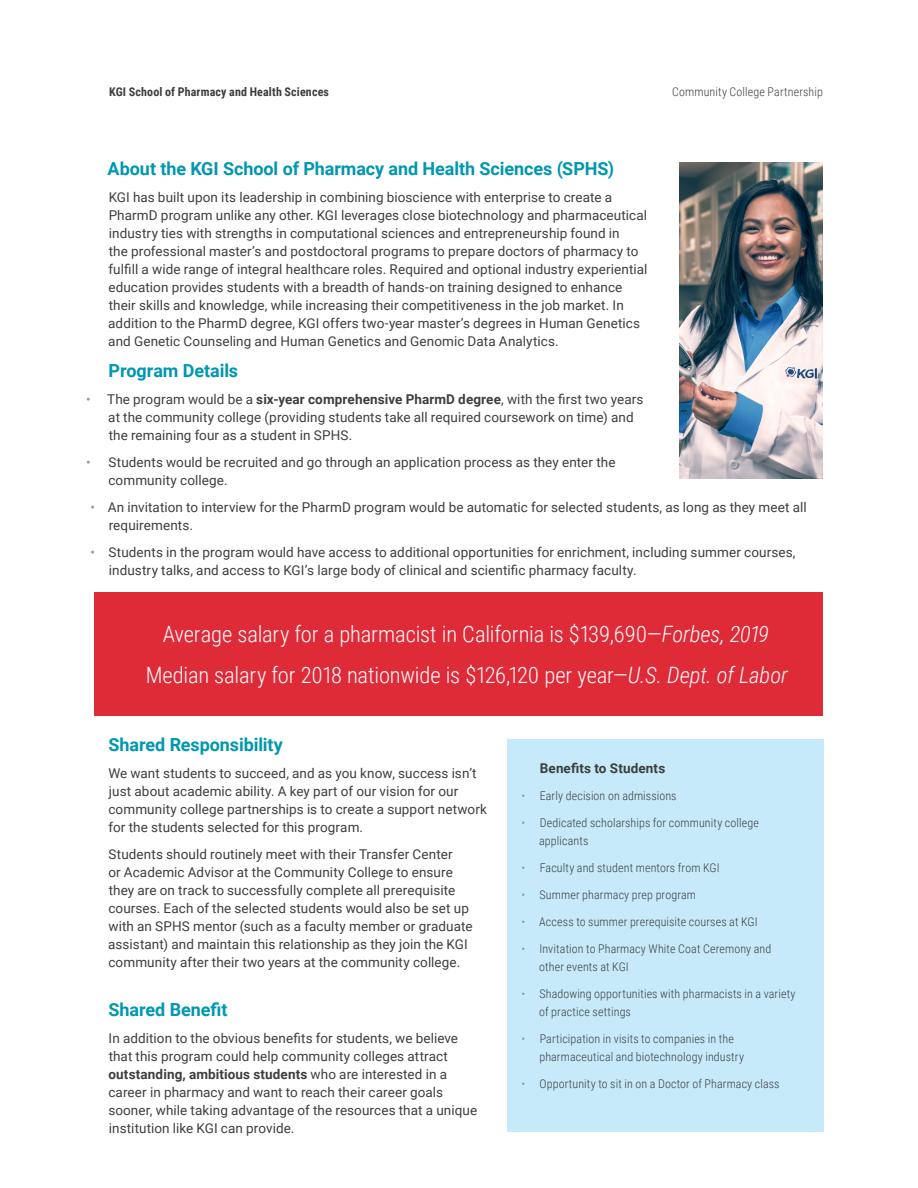
<style>
.page{position:relative;width:918px;height:1188px;background:#fff}
.page>*{position:absolute;margin:0;border:0;box-sizing:border-box;transform-origin:0 0}
.t1{font:300 22.5px "Roboto Condensed";letter-spacing:-.01em;color:#fff}
.Primary_Head_Column{font:700 18px "Roboto";letter-spacing:-.005em;color:#0097b0}
.Primary_Text{font:700 18px "Roboto";letter-spacing:-.005em;color:#0097b0}
.Primary_Text-2{font:13.5px/18px "Roboto";letter-spacing:.005em;color:#3e3e3f}
.Secondary_Head_Colum{font:700 13.5px "Roboto";letter-spacing:.01em;color:#3e3e3f}
.Tertiary_Text{font:300 12px/18px "Roboto Condensed";letter-spacing:.01em;color:#3e3e3f}
.Tertiary_Text-2{font:700 12px "Roboto Condensed";letter-spacing:.01em;color:#3e3e3f}
.s1{color:#939598}
.s2{font-weight:700}
.s3{font-style:italic}
</style>
<div class="page">
<img style="left:680px;top:162px;width:142px;height:316px">
<div style="left:507px;top:740px;width:317px;height:392px;background:#c6eafa"></div>
<div style="left:94px;top:592px;width:730px;height:124px;background:#df2a38"></div>
<p class="Tertiary_Text-2" style="left:109px;top:83px;width:221px">KGI School of Pharmacy and Health Sciences</p>
<p class="Tertiary_Text" style="left:672px;top:82px;width:152px">Community College Partnership</p>
<p class="Primary_Head_Column" style="left:108px;top:156px;width:508px">About the KGI School of Pharmacy and Health Sciences (SPHS)</p>
<p class="Primary_Text-2" style="left:108px;top:187px;width:541px">KGI has built upon its leadership in combining bioscience with enterprise to create a PharmD program unlike any other. KGI leverages close biotechnology and pharmaceutical industry ties with strengths in computational sciences and entrepreneurship found in<br>the professional master’s and postdoctoral programs to prepare doctors of pharmacy to fulfill a wide range of integral healthcare roles. Required and optional industry experiential education provides students with a breadth of hands-on training designed to enhance their skills and knowledge, while increasing their competitiveness in the job market. In addition to the PharmD degree, KGI offers two-year master’s degrees in Human Genetics and Genetic Counseling and Human Genetics and Genomic Data Analytics.</p>
<p class="Primary_Text" style="left:109px;top:358px;width:131px">Program Details</p>
<p class="Primary_Text-2" style="left:108px;top:390px;width:537px;text-indent:-22px"><span class="s1">•</span> The program would be a <span class="s2">six-year comprehensive PharmD degree</span>, with the first two years at the community college (providing students take all required coursework on time) and the remaining four as a student in SPHS.</p>
<p class="Primary_Text-2" style="left:108px;top:453px;width:509px;text-indent:-22px"><span class="s1">•</span> Students would be recruited and go through an application process as they enter the community college.</p>
<p class="Primary_Text-2" style="left:109px;top:498px;width:700px;text-indent:-18px"><span class="s1">•</span> An invitation to interview for the PharmD program would be automatic for selected students, as long as they meet all requirements.</p>
<p class="Primary_Text-2" style="left:109px;top:543px;width:688px;text-indent:-18px"><span class="s1">•</span> Students in the program would have access to additional opportunities for enrichment, including summer courses, industry talks, and access to KGI’s large body of clinical and scientific pharmacy faculty.</p>
<p class="t1" style="left:163px;top:618px;width:608px">Average salary for a pharmacist in California is $139,690—<span class="s3">Forbes, 2019</span></p>
<p class="t1" style="left:146px;top:659px;width:644px">Median salary for 2018 nationwide is $126,120 per year—<span class="s3">U.S. Dept. of Labor</span></p>
<p class="Primary_Head_Column" style="left:108px;top:732px;width:176px">Shared Responsibility</p>
<p class="Primary_Text-2" style="left:108px;top:763px;width:380px">We want students to succeed, and as you know, success isn’t just about academic ability. A key part of our vision for our community college partnerships is to create a support network for the students selected for this program.</p>
<p class="Primary_Text-2" style="left:108px;top:844px;width:366px">Students should routinely meet with their Transfer Center<br>or Academic Advisor at the Community College to ensure they are on track to successfully complete all prerequisite courses. Each of the selected students would also be set up with an SPHS mentor (such as a faculty member or graduate assistant) and maintain this relationship as they join the KGI community after their two years at the community college.</p>
<p class="Primary_Head_Column" style="left:108px;top:997px;width:121px">Shared Benefit</p>
<p class="Primary_Text-2" style="left:108px;top:1029px;width:370px">In addition to the obvious benefits for students, we believe that this program could help community colleges attract <span class="s2">outstanding, ambitious students</span> who are interested in a career in pharmacy and want to reach their career goals sooner, while taking advantage of the resources that a unique institution like KGI can provide.</p>
<p class="Secondary_Head_Colum" style="left:540px;top:759px;width:127px">Benefits to Students</p>
<p class="Tertiary_Text" style="left:522px;top:786px;width:156px"><span class="s1">•</span> Early decision on admissions</p>
<p class="Tertiary_Text" style="left:539px;top:813px;width:221px;text-indent:-18px"><span class="s1">•</span> Dedicated scholarships for community college applicants</p>
<p class="Tertiary_Text" style="left:522px;top:858px;width:200px"><span class="s1">•</span> Faculty and student mentors from KGI</p>
<p class="Tertiary_Text" style="left:522px;top:885px;width:176px"><span class="s1">•</span> Summer pharmacy prep program</p>
<p class="Tertiary_Text" style="left:522px;top:912px;width:238px"><span class="s1">•</span> Access to summer prerequisite courses at KGI</p>
<p class="Tertiary_Text" style="left:539px;top:939px;width:234px;text-indent:-18px"><span class="s1">•</span> Invitation to Pharmacy White Coat Ceremony and other events at KGI</p>
<p class="Tertiary_Text" style="left:539px;top:984px;width:258px;text-indent:-18px"><span class="s1">•</span> Shadowing opportunities with pharmacists in a variety of practice settings</p>
<p class="Tertiary_Text" style="left:539px;top:1029px;width:206px;text-indent:-18px"><span class="s1">•</span> Participation in visits to companies in the pharmaceutical and biotechnology industry</p>
<p class="Tertiary_Text" style="left:522px;top:1074px;width:260px"><span class="s1">•</span> Opportunity to sit in on a Doctor of Pharmacy class</p>
</div>
